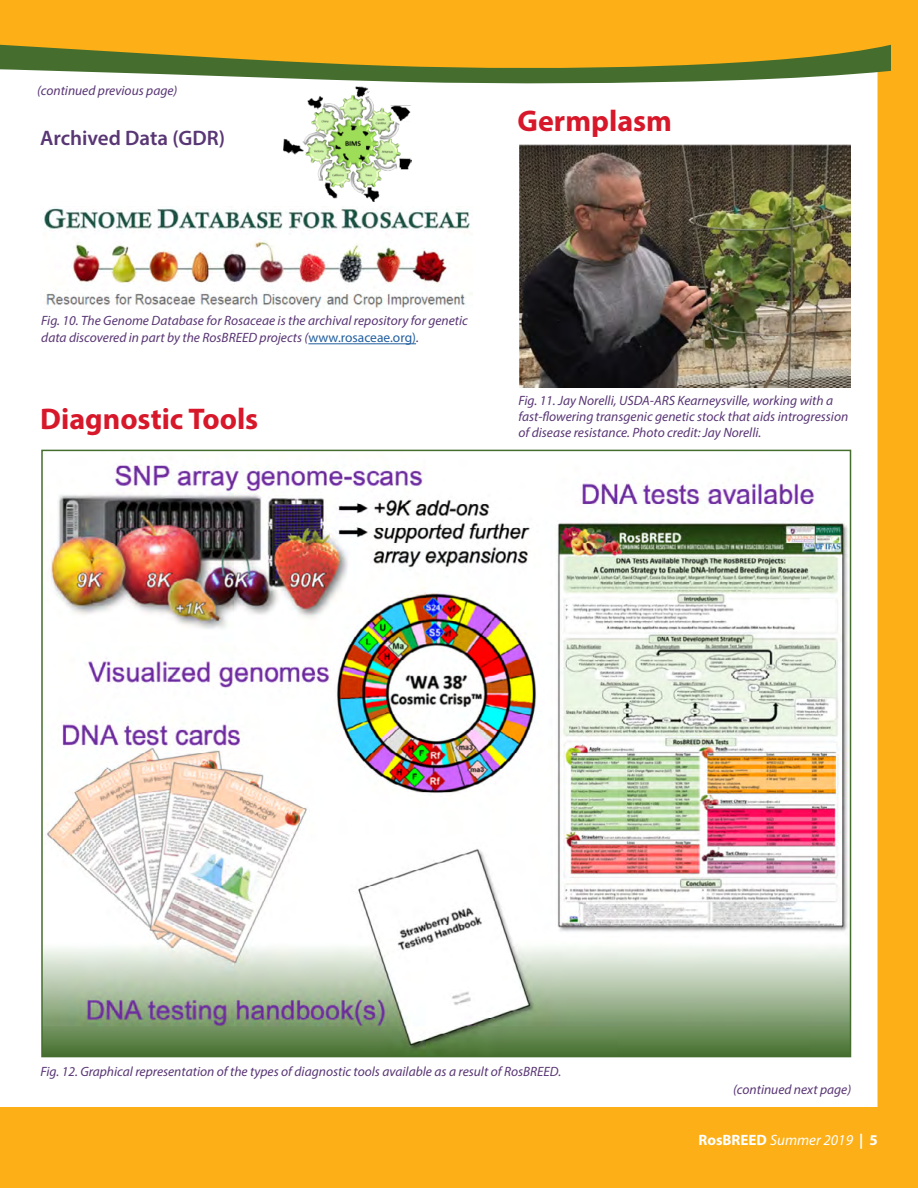
<style>
.page{position:relative;width:918px;height:1188px;background:#fcaf17}
.page>*{position:absolute;margin:0;border:0;box-sizing:border-box;transform-origin:0 0}
.t1{font:700 30px "Myriad Pro";color:#d7182a}
.t2{font:600 21px "Myriad Pro";color:#593674}
.t3{font:700 15px "Myriad Pro";color:#fff}
.t4{font:italic 13.5px/16.2px "Myriad Pro";color:#593674}
.s1{font-style:normal;color:#215e9e}
.s2{font-weight:400;font-style:italic}
</style>
<div class="page">
<div style="left:0;top:96px;width:878px;height:1011px;background:#fff"></div>
<svg style="left:0;top:44px;width:891px;height:52px"></svg>
<img style="left:44px;top:453px;width:804px;height:601px">
<img style="left:520px;top:145px;width:331px;height:243px">
<img style="left:40px;top:206px;width:432px;height:102px">
<hr style="left:308px;top:343px;width:108px;height:1px;background:#215e9e">
<img style="left:284px;top:83px;width:128px;height:119px">
<p class="t4" style="left:37px;top:82px;width:142px">(continued previous page)</p>
<h2 class="t2" style="left:40px;top:124px;width:186px">Archived Data (GDR)</h2>
<h1 class="t1" style="left:517px;top:101px;width:156px">Germplasm</h1>
<p class="t4" style="left:41px;top:312px;width:428px;line-height:17.2px">Fig. 10. The Genome Database for Rosaceae is the archival repository for genetic data discovered in part by the RosBREED projects (<span class="s1">www.rosaceae.org)</span>.</p>
<h1 class="t1" style="left:40px;top:399px;width:220px">Diagnostic Tools</h1>
<p class="t4" style="left:518px;top:392px;width:331px">Fig. 11. Jay Norelli, USDA-ARS Kearneysville, working with a fast-flowering transgenic genetic stock that aids introgression of disease resistance. Photo credit: Jay Norelli.</p>
<p class="t4" style="left:40px;top:1063px;width:522px">Fig. 12. Graphical representation of the types of diagnostic tools available as a result of RosBREED.</p>
<p class="t4" style="left:733px;top:1081px;width:120px">(continued next page)</p>
<p class="t3" style="left:698px;top:1130px;width:181px">RosBREED <span class="s2">Summer 2019</span> | 5</p>
</div>
